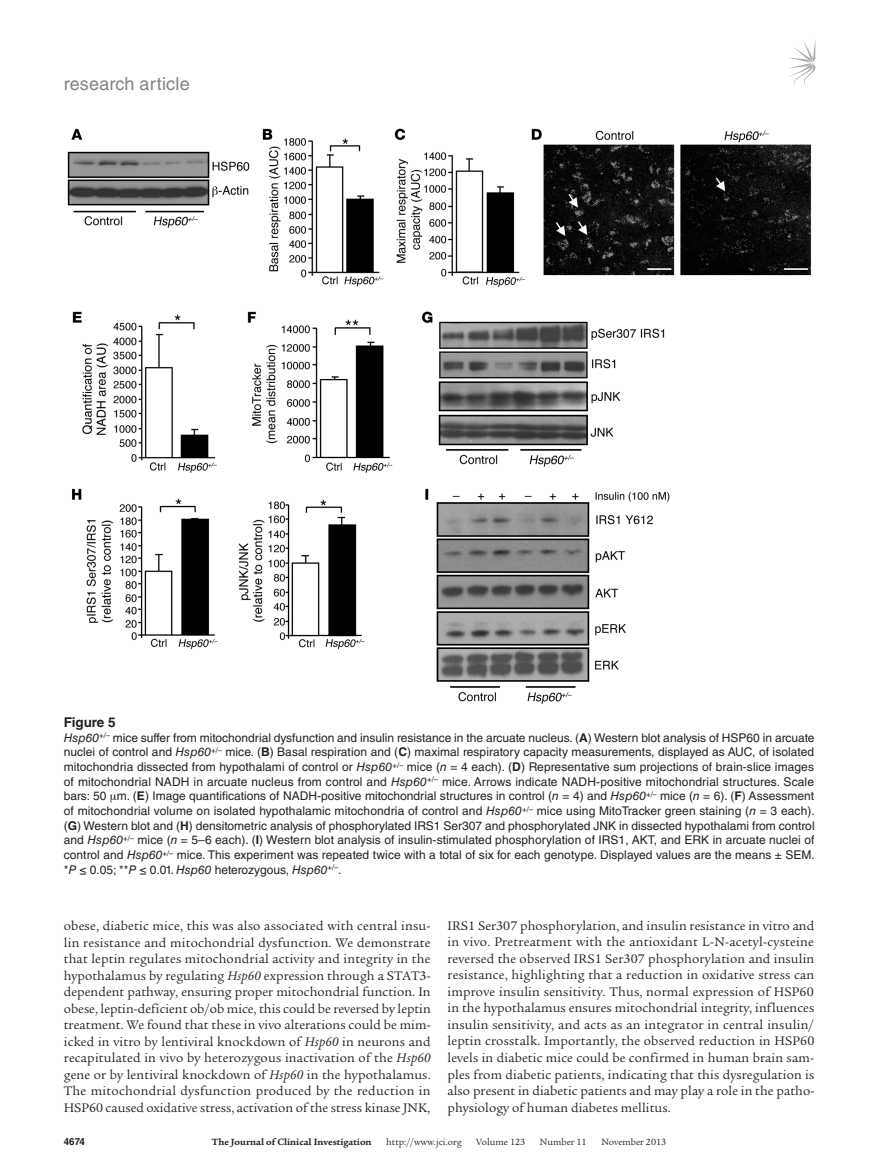
<style>
.page{position:relative;width:878px;height:1175px;background:#fff}
.page>*{position:absolute;margin:0;border:0;box-sizing:border-box;transform-origin:0 0}
.t1{font:18px "Helvetica LT Std";letter-spacing:.01em;color:#808285}
.t2{font:13.5px/16.5px "Legacy Serif Std";color:#231f20;text-align:justify}
.t3{font:700 13.5px "Helvetica LT Std";color:#231f20}
.t4{font:12px/14.7px "Helvetica LT Std";letter-spacing:.005em;color:#231f20;text-align:justify}
.t5{font:9.75px "Legacy Serif Std";color:#231f20}
.t6{font:700 9.75px "Legacy Serif Std";color:#231f20}
.t7{font:700 9.75px "Helvetica LT Std";color:#231f20}
.s1{font-style:italic}
.s2{font-weight:700}
</style>
<div class="page">
<svg style="left:789px;top:42px;width:26px;height:43px"></svg>
<img style="left:67px;top:128px;width:745px;height:576px">
<h1 class="t1" style="left:64px;top:73px;width:127px">research article</h1>
<p class="t3" style="left:64px;top:714px;width:53px">Figure 5</p>
<p class="t4" style="left:64px;top:730px;width:752px"><span class="s1">Hsp60</span><sup>+/–</sup> mice suffer from mitochondrial dysfunction and insulin resistance in the arcuate nucleus. (<span class="s2">A</span>) Western blot analysis of HSP60 in arcuate nuclei of control and <span class="s1">Hsp60</span><sup>+/–</sup> mice. (<span class="s2">B</span>) Basal respiration and (<span class="s2">C</span>) maximal respiratory capacity measurements, displayed as AUC, of isolated mitochondria dissected from hypothalami of control or <span class="s1">Hsp60</span><sup>+/–</sup> mice (<span class="s1">n</span> = 4 each). (<span class="s2">D</span>) Representative sum projections of brain-slice images of mitochondrial NADH in arcuate nucleus from control and <span class="s1">Hsp60</span><sup>+/–</sup> mice. Arrows indicate NADH-positive mitochondrial structures. Scale bars: 50 m. (<span class="s2">E</span>) Image quantifications of NADH-positive mitochondrial structures in control (<span class="s1">n</span> = 4) and <span class="s1">Hsp60</span><sup>+/–</sup> mice (<span class="s1">n</span> = 6). (<span class="s2">F</span>) Assessment of mitochondrial volume on isolated hypothalamic mitochondria of control and <span class="s1">Hsp60</span><sup>+/–</sup> mice using MitoTracker green staining (<span class="s1">n</span> = 3 each). (<span class="s2">G</span>) Western blot and (<span class="s2">H</span>) densitometric analysis of phosphorylated IRS1 Ser307 and phosphorylated JNK in dissected hypothalami from control and <span class="s1">Hsp60</span><sup>+/–</sup> mice (<span class="s1">n</span> = 5–6 each). (<span class="s2">I</span>) Western blot analysis of insulin-stimulated phosphorylation of IRS1, AKT, and ERK in arcuate nuclei of control and <span class="s1">Hsp60</span><sup>+/–</sup> mice. This experiment was repeated twice with a total of six for each genotype. Displayed values are the means ± SEM. *<span class="s1">P</span> ≤ 0.05; **<span class="s1">P</span> ≤ 0.01. <span class="s1">Hsp60</span> heterozygous, <span class="s1">Hsp60</span><sup>+/–</sup>.</p>
<p class="t2" style="left:64px;top:917px;width:368px">obese, diabetic mice, this was also associated with central insu&shy;lin resistance and mitochondrial dysfunction. We demonstrate that leptin regulates mitochondrial activity and integrity in the hypothalamus by regulating <span class="s1">Hsp60</span> expression through a STAT3- dependent pathway, ensuring proper mitochondrial function. In obese, leptin-deficient ob/ob mice, this could be reversed by leptin treatment. We found that these in vivo alterations could be mim&shy;icked in vitro by lentiviral knockdown of <span class="s1">Hsp60</span> in neurons and recapitulated in vivo by heterozygous inactivation of the <span class="s1">Hsp60 </span>gene or by lentiviral knockdown of <span class="s1">Hsp60</span> in the hypothalamus.<br>The mitochondrial dysfunction produced by the reduction in HSP60 caused oxidative stress, activation of the stress kinase JNK,</p>
<p class="t2" style="left:447px;top:917px;width:368px">IRS1 Ser307 phosphorylation, and insulin resistance in vitro and in vivo. Pretreatment with the antioxidant L-N-acetyl-cysteine reversed the observed IRS1 Ser307 phosphorylation and insulin resistance, highlighting that a reduction in oxidative stress can improve insulin sensitivity. Thus, normal expression of HSP60 in the hypothalamus ensures mitochondrial integrity, influences insulin sensitivity, and acts as an integrator in central insulin/ leptin crosstalk. Importantly, the observed reduction in HSP60 levels in diabetic mice could be confirmed in human brain sam&shy;ples from diabetic patients, indicating that this dysregulation is also present in diabetic patients and may play a role in the patho&shy;physiology of human diabetes mellitus.</p>
<p class="t7" style="left:64px;top:1135px;width:23px">4674</p>
<p class="t6" style="left:212px;top:1135px;width:161px">The Journal of Clinical Investigation</p>
<p class="t5" style="left:386px;top:1136px;width:77px">http://www.jci.org</p>
<p class="t5" style="left:476px;top:1136px;width:50px">Volume 123</p>
<p class="t5" style="left:540px;top:1136px;width:48px">Number 11</p>
<p class="t5" style="left:601px;top:1136px;width:66px">November 2013</p>
</div>
